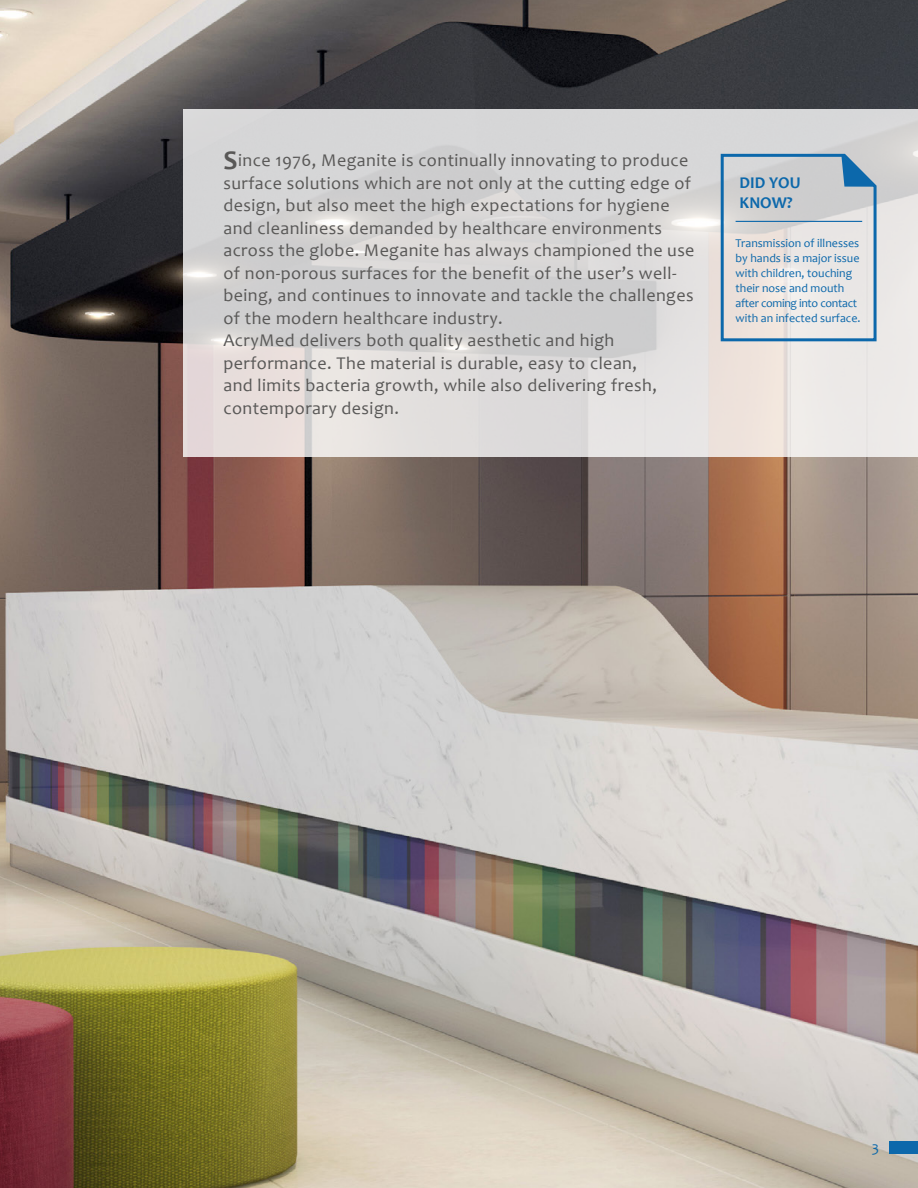
<style>
.page{position:relative;width:918px;height:1188px;background:#fff}
.page>*{position:absolute;margin:0;border:0;box-sizing:border-box;transform-origin:0 0}
.t1{font:18px/22.5px "Candara";letter-spacing:.025em;color:#595857}
.t2{font:700 16.5px/19.8px "Candara";color:#0c68ab}
.t3{font:15px "Candara";color:#0c68ab}
.t4{font:12px/15px "Candara";color:#0c68ab}
.s1{font-weight:700;font-size:27px}
</style>
<div class="page">
<img style="left:0;top:0;width:918px;height:1188px">
<svg style="left:183px;top:109px;width:735px;height:348px;background:#dbd9d9"></svg>
<svg style="left:719px;top:152px;width:159px;height:191px;background:#d0d4d7"></svg>
<hr style="left:736px;top:221px;width:126px;height:1px;background:#0c68ab">
<div style="left:890px;top:1141px;width:28px;height:12px;background:#0c68ab"></div>
<p class="t1" style="left:223px;top:149px;width:473px"><span class="s1">S</span>ince 1976, Meganite is continually innovating to produce surface solutions which are not only at the cutting edge of design, but also meet the high expectations for hygiene and cleanliness demanded by healthcare environments across the globe. Meganite has always championed the use of non-porous surfaces for the benefit of the user’s well&shy;being, and continues to innovate and tackle the challenges of the modern healthcare industry.<br>AcryMed delivers both quality aesthetic and high performance. The material is durable, easy to clean,<br>and limits bacteria growth, while also delivering fresh, contemporary design.</p>
<p class="t2" style="left:740px;top:173px;width:62px">DID YOU<br>KNOW?</p>
<p class="t4" style="left:736px;top:235px;width:126px">Transmission of illnesses by hands is a major issue with children, touching their nose and mouth after coming into contact with an infected surface.</p>
<p class="t3" style="left:872px;top:1138px;width:9px">3</p>
</div>
